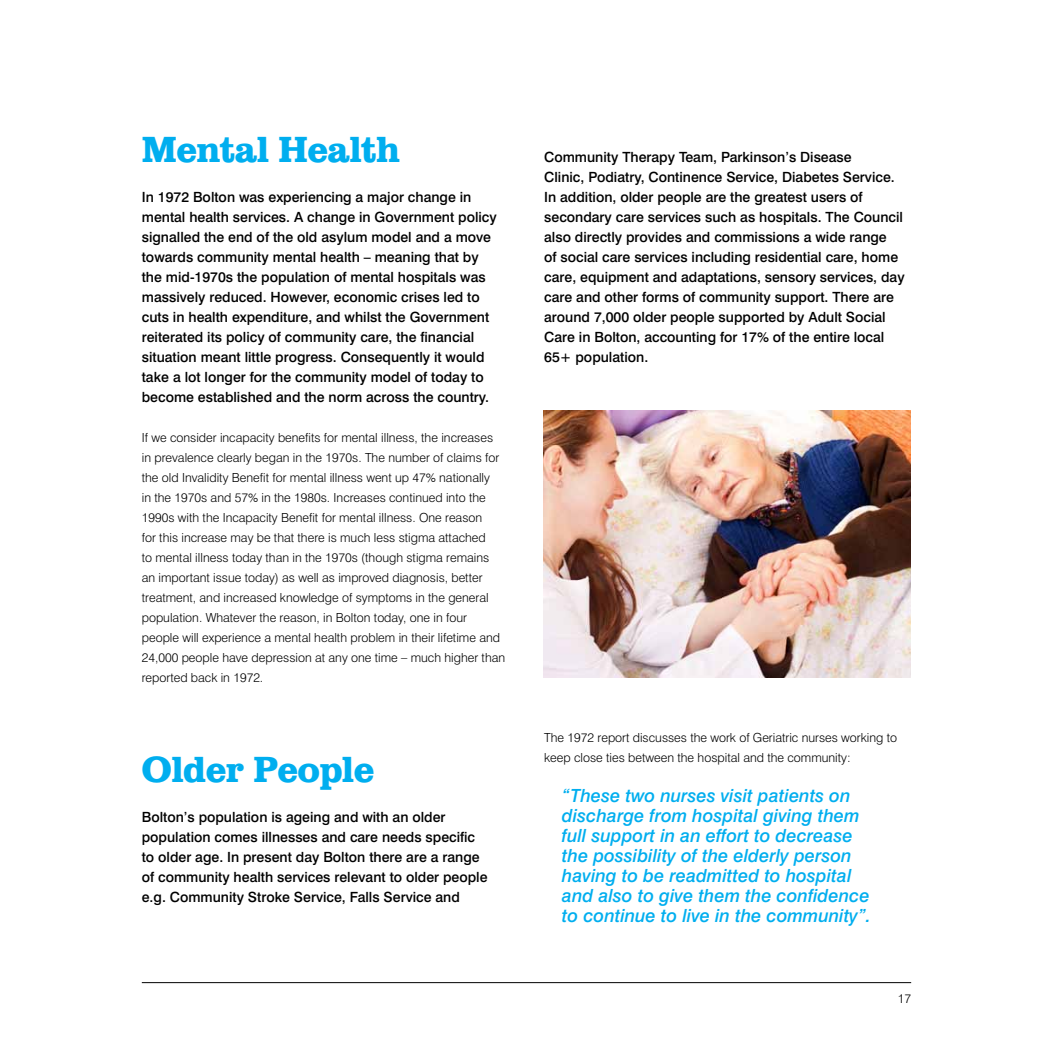
<style>
.page{position:relative;width:1053px;height:1053px;background:#fff}
.page>*{position:absolute;margin:0;border:0;box-sizing:border-box;transform-origin:0 0}
.t1{font:37.5px "Bolton";color:#00aeef}
.t2{font:italic 500 18.12px/20px "Swiss 721 BT";color:#00aeef}
.t3{font:500 14px/20px "Swiss 721 BT";color:#000}
.t4{font:300 12.5px/20px "Swiss 721 BT";color:#000}
</style>
<div class="page">
<hr style="left:142px;top:982px;width:769px;height:1px;background:#000">
<img style="left:543px;top:410px;width:367px;height:267px">
<h1 class="t1" style="left:142px;top:126px;width:260px">Mental Health</h1>
<p class="t3" style="left:142px;top:187px;width:356px">In 1972 Bolton was experiencing a major change in mental health services. A change in Government policy signalled the end of the old asylum model and a move towards community mental health – meaning that by the mid-1970s the population of mental hospitals was massively reduced. However, economic crises led to cuts in health expenditure, and whilst the Government reiterated its policy of community care, the financial situation meant little progress. Consequently it would take a lot longer for the community model of today to become established and the norm across the country.</p>
<p class="t4" style="left:142px;top:427px;width:365px">If we consider incapacity benefits for mental illness, the increases in prevalence clearly began in the 1970s. The number of claims for the old Invalidity Benefit for mental illness went up 47% nationally<br>in the 1970s and 57% in the 1980s. Increases continued into the 1990s with the Incapacity Benefit for mental illness. One reason<br>for this increase may be that there is much less stigma attached<br>to mental illness today than in the 1970s (though stigma remains an important issue today) as well as improved diagnosis, better treatment, and increased knowledge of symptoms in the general population. Whatever the reason, in Bolton today, one in four people will experience a mental health problem in their lifetime and 24,000 people have depression at any one time – much higher than reported back in 1972.</p>
<h1 class="t1" style="left:142px;top:746px;width:234px">Older People</h1>
<p class="t3" style="left:142px;top:807px;width:347px">Bolton’s population is ageing and with an older population comes illnesses and care needs specific to older age. In present day Bolton there are a range of community health services relevant to older people e.g. Community Stroke Service, Falls Service and</p>
<p class="t3" style="left:544px;top:147px;width:362px">Community Therapy Team, Parkinson’s Disease<br>Clinic, Podiatry, Continence Service, Diabetes Service.<br>In addition, older people are the greatest users of secondary care services such as hospitals. The Council also directly provides and commissions a wide range<br>of social care services including residential care, home care, equipment and adaptations, sensory services, day care and other forms of community support. There are around 7,000 older people supported by Adult Social Care in Bolton, accounting for 17% of the entire local 65+ population.</p>
<p class="t4" style="left:544px;top:727px;width:354px">The 1972 report discusses the work of Geriatric nurses working to keep close ties between the hospital and the community:</p>
<p class="t2" style="left:562px;top:785px;width:310px">“These two nurses visit patients on discharge from hospital giving them full support in an effort to decrease the possibility of the elderly person having to be readmitted to hospital and also to give them the confidence to continue to live in the community”.</p>
<p class="t4" style="left:897px;top:988px;width:15px">17</p>
</div>
